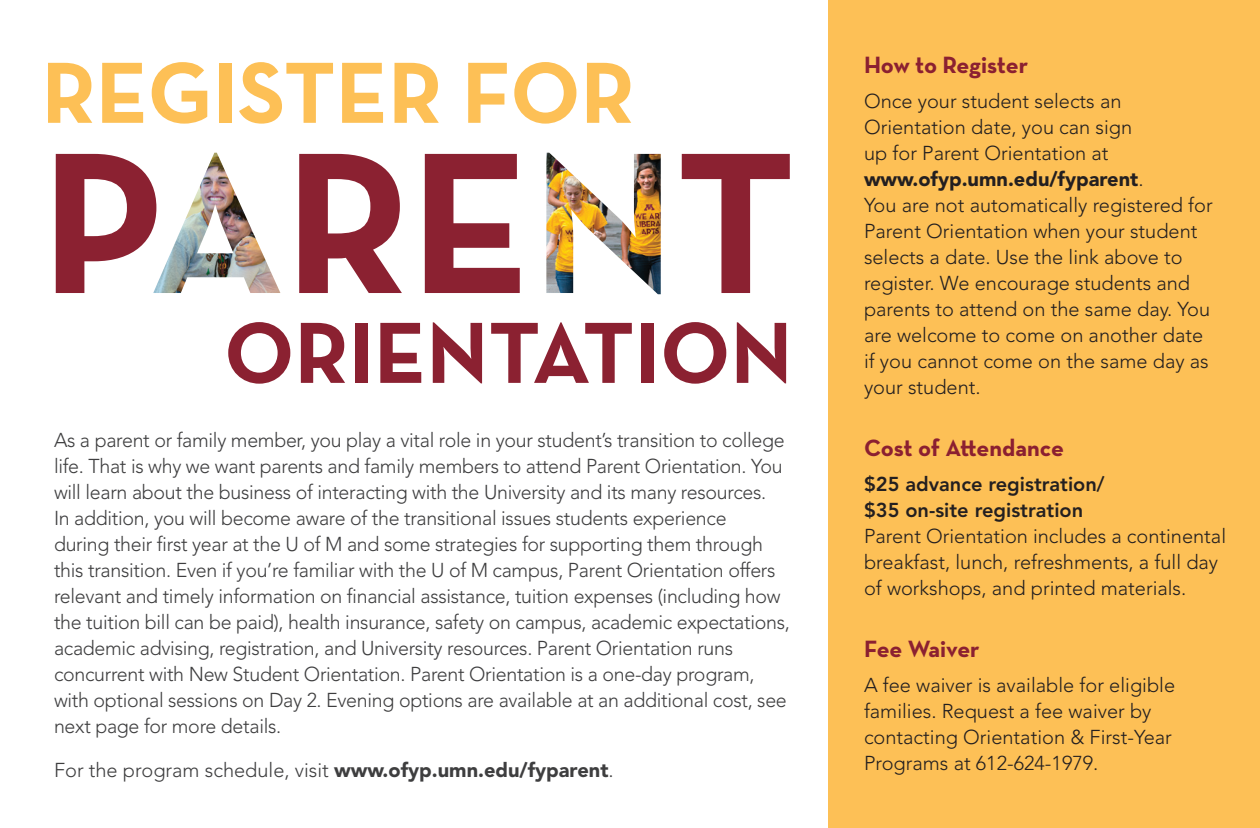
<style>
.page{position:relative;width:1260px;height:828px;background:#fff}
.page>*{position:absolute;margin:0;border:0;box-sizing:border-box;transform-origin:0 0}
.Page_Headline{font:700 88.2px "Neutraface Text";color:#fdc056}
.Page_Headline-2{font:700 88.2px "Neutraface Text";color:#8b2131}
.Subhead{font:700 24px "Neutraface Text";letter-spacing:-.01em;color:#8b2031}
.Body_Copy{font:300 20px/26px "Avenir";letter-spacing:-.015em;color:#3e3e3f}
.Body_Copy-2{font:300 20px/26px "Avenir";color:#231f20}
.s1{font-weight:900}
.s2{font-weight:800}
</style>
<div class="page">
<div style="left:828px;top:0;width:432px;height:828px;background:#fdc056"></div>
<svg style="left:56px;top:154px;width:734px;height:139px"></svg>
<img style="left:546px;top:153px;width:115px;height:141px">
<img style="left:153px;top:153px;width:127px;height:140px">
<p class="Page_Headline" style="left:42px;top:36px;width:595px">REGISTER FOR</p>
<p class="Page_Headline-2" style="left:224px;top:296px;width:570px">ORIENTATION</p>
<p class="Body_Copy" style="left:54px;top:427px;width:737px">As a parent or family member, you play a vital role in your student’s transition to college life. That is why we want parents and family members to attend Parent Orientation. You will learn about the business of interacting with the University and its many resources.<br>In addition, you will become aware of the transitional issues students experience<br>during their first year at the U of M and some strategies for supporting them through this transition. Even if you’re familiar with the U of M campus, Parent Orientation offers relevant and timely information on financial assistance, tuition expenses (including how the tuition bill can be paid), health insurance, safety on campus, academic expectations, academic advising, registration, and University resources. Parent Orientation runs concurrent with New Student Orientation. Parent Orientation is a one-day program, with optional sessions on Day 2. Evening options are available at an additional cost, see next page for more details.</p>
<p class="Body_Copy" style="left:54px;top:757px;width:561px">For the program schedule, visit <span class="s1">www.ofyp.umn.edu/fyparent</span>.</p>
<p class="Subhead" style="left:864px;top:49px;width:166px">How to Register</p>
<p class="Body_Copy-2" style="left:864px;top:88px;width:350px">Once your student selects an<br>Orientation date, you can sign<br>up for Parent Orientation at <span class="s1">www.ofyp.umn.edu/fyparent</span>.<br>You are not automatically registered for<br>Parent Orientation when your student selects a date. Use the link above to register. We encourage students and parents to attend on the same day. You are welcome to come on another date if you cannot come on the same day as your student.</p>
<p class="Subhead" style="left:864px;top:432px;width:201px">Cost of Attendance</p>
<p class="Body_Copy-2" style="left:864px;top:471px;width:364px"><span class="s2">$25 advance registration/<br>$35 on-site registration<br></span>Parent Orientation includes a continental breakfast, lunch, refreshments, a full day of workshops, and printed materials.</p>
<p class="Subhead" style="left:864px;top:633px;width:117px">Fee Waiver</p>
<p class="Body_Copy-2" style="left:864px;top:672px;width:313px">A fee waiver is available for eligible families. Request a fee waiver by contacting Orientation &amp; First-Year Programs at 612-624-1979.</p>
</div>
